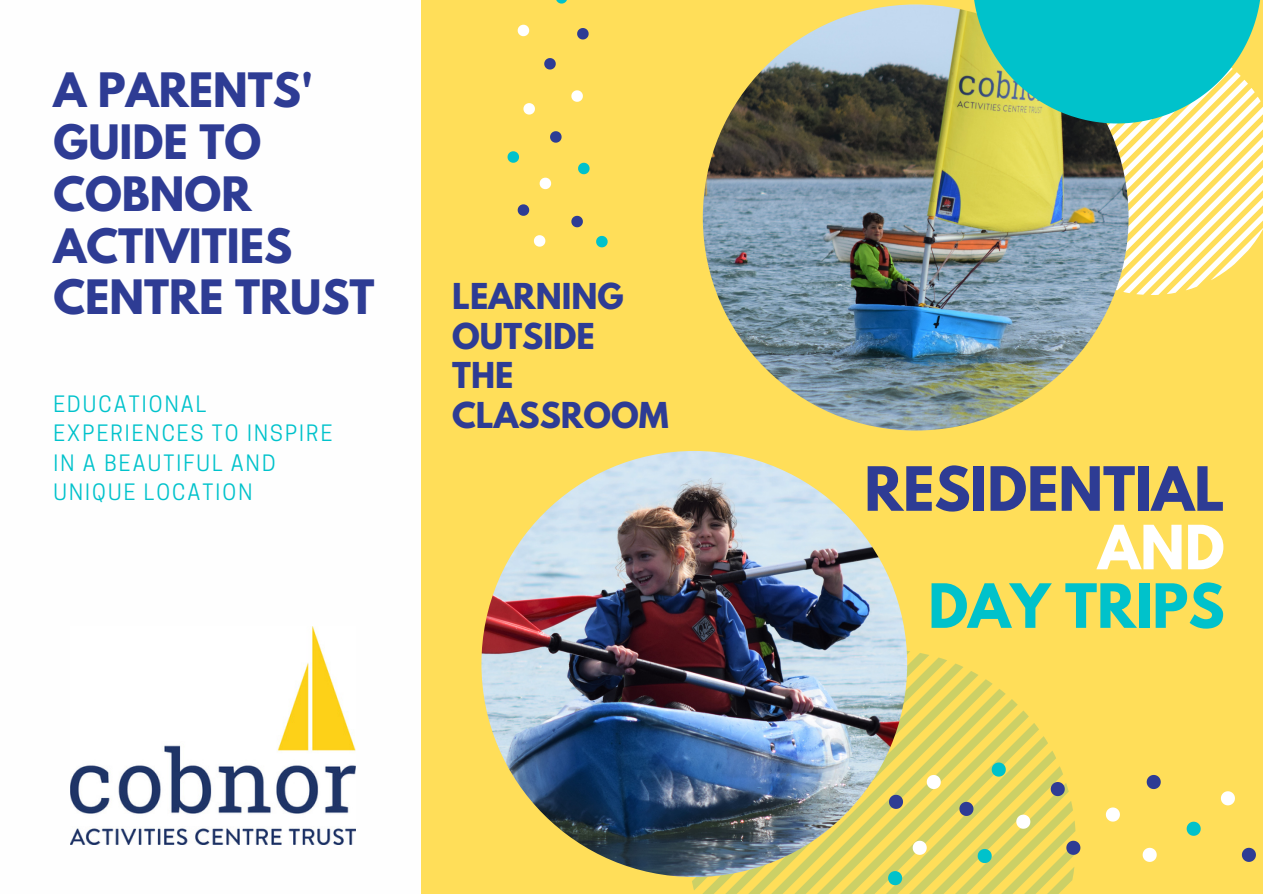
<style>
.page{position:relative;width:1263px;height:894px;background:#fff}
.page>*{position:absolute;margin:0;border:0;box-sizing:border-box;transform-origin:0 0}
.t1{font:700 54px "League Spartan";color:#2e3c94}
.t2{font:700 54px "League Spartan";color:#00c2cb}
.t3{font:700 54px "League Spartan";color:#fff}
.t4{font:700 42px/51.8px "League Spartan";color:#2e3c94}
.t5{font:700 31.65px "League Spartan";color:#2e3c94}
.t6{font:21.15px/29.5px "Cooper Hewitt";letter-spacing:.1em;color:#00c2cb}
</style>
<div class="page">
<div style="left:0;top:0;width:1263px;height:893px;background:#ffde59"></div>
<svg style="left:1106px;top:107px;width:157px;height:188px"></svg>
<img style="left:703px;top:4px;width:425px;height:426px;border-radius:50%">
<svg style="left:972px;top:0;width:290px;height:123px;background:#38c6b5"></svg>
<svg style="left:688px;top:651px;width:388px;height:242px"></svg>
<div style="left:0;top:0;width:420px;height:893px;background:#fefefe"></div>
<svg style="left:518px;top:25px;width:11px;height:11px"></svg>
<svg style="left:523px;top:103px;width:12px;height:11px"></svg>
<svg style="left:571px;top:90px;width:12px;height:12px"></svg>
<svg style="left:540px;top:178px;width:11px;height:11px"></svg>
<svg style="left:534px;top:235px;width:11px;height:11px"></svg>
<svg style="left:578px;top:163px;width:12px;height:11px"></svg>
<svg style="left:596px;top:236px;width:12px;height:11px"></svg>
<svg style="left:507px;top:151px;width:12px;height:12px"></svg>
<svg style="left:556px;top:0;width:11px;height:4px"></svg>
<svg style="left:544px;top:58px;width:12px;height:11px"></svg>
<svg style="left:577px;top:28px;width:12px;height:11px"></svg>
<svg style="left:571px;top:216px;width:12px;height:11px"></svg>
<svg style="left:518px;top:204px;width:11px;height:12px"></svg>
<svg style="left:550px;top:131px;width:12px;height:12px"></svg>
<img style="left:71px;top:626px;width:284px;height:218px">
<svg style="left:1147px;top:775px;width:14px;height:13px"></svg>
<svg style="left:1242px;top:847px;width:14px;height:14px"></svg>
<svg style="left:1051px;top:781px;width:14px;height:14px"></svg>
<svg style="left:1066px;top:840px;width:14px;height:14px"></svg>
<svg style="left:959px;top:801px;width:14px;height:14px"></svg>
<svg style="left:889px;top:794px;width:14px;height:14px"></svg>
<svg style="left:978px;top:848px;width:14px;height:14px"></svg>
<svg style="left:888px;top:870px;width:14px;height:14px"></svg>
<svg style="left:992px;top:762px;width:14px;height:14px"></svg>
<svg style="left:1187px;top:821px;width:14px;height:14px"></svg>
<svg style="left:1106px;top:807px;width:14px;height:14px"></svg>
<svg style="left:1143px;top:847px;width:14px;height:14px"></svg>
<svg style="left:913px;top:840px;width:14px;height:14px"></svg>
<svg style="left:927px;top:774px;width:14px;height:14px"></svg>
<svg style="left:1221px;top:791px;width:14px;height:14px"></svg>
<svg style="left:1016px;top:814px;width:14px;height:14px"></svg>
<img style="left:481px;top:451px;width:426px;height:425px;border-radius:50%">
<p class="t4" style="left:54px;top:70px;width:323px">A PARENTS'<br>GUIDE TO<br>COBNOR<br>ACTIVITIES<br>CENTRE TRUST</p>
<p class="t6" style="left:54px;top:391px;width:280px">EDUCATIONAL<br>EXPERIENCES TO INSPIRE<br>IN A BEAUTIFUL AND<br>UNIQUE LOCATION</p>
<p class="t5" style="left:452px;top:281px;width:173px">LEARNING</p>
<p class="t5" style="left:452px;top:320px;width:144px">OUTSIDE</p>
<p class="t5" style="left:452px;top:359px;width:63px">THE</p>
<p class="t5" style="left:452px;top:399px;width:218px">CLASSROOM</p>
<p class="t1" style="left:864px;top:462px;width:362px">RESIDENTIAL</p>
<p class="t3" style="left:1098px;top:520px;width:128px">AND</p>
<p class="t2" style="left:928px;top:579px;width:298px">DAY TRIPS</p>
</div>
